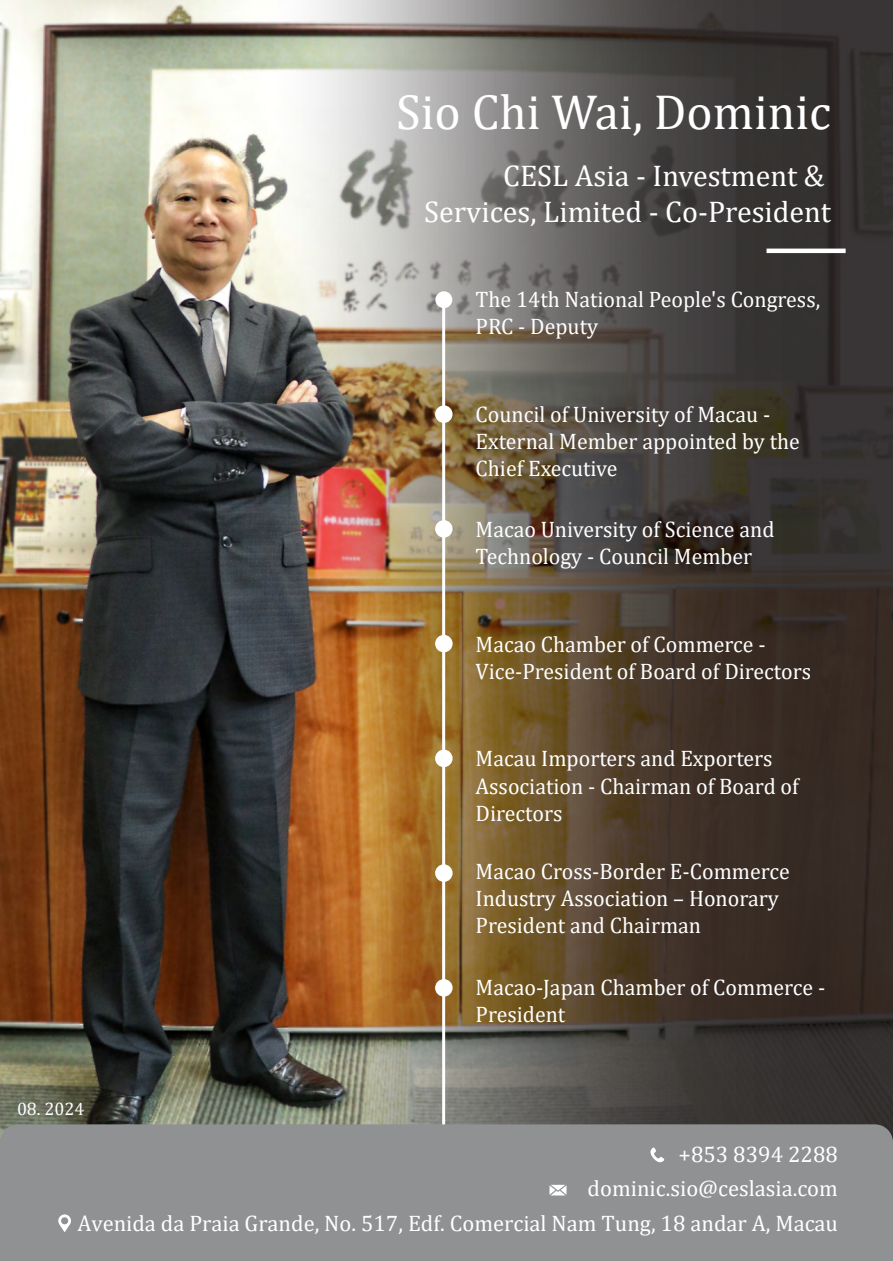
<style>
.page{position:relative;width:893px;height:1261px;background:#fff}
.page>*{position:absolute;margin:0;border:0;box-sizing:border-box;transform-origin:0 0}
.t1{font:49.5px "Cambria";color:#fff}
.t2{font:30px/36px "Cambria";color:#fff;text-align:right}
.t3{font:22.5px/27px "Cambria";color:#fff}
.t4{font:18px "Cambria";color:#fff}
</style>
<div class="page">
<img style="left:0;top:0;width:278px;height:1124px">
<img style="left:278px;top:0;width:615px;height:1124px">
<hr style="left:442px;top:300px;width:3px;height:836px;background:#fff">
<div style="left:766px;top:248px;width:80px;height:5px;background:#fff"></div>
<div style="left:0;top:1124px;width:893px;height:136px;background:#909193"></div>
<svg style="left:58px;top:1214px;width:13px;height:17px"></svg>
<svg style="left:549px;top:1184px;width:17px;height:11px"></svg>
<svg style="left:650px;top:1147px;width:14px;height:15px"></svg>
<div style="left:435px;top:405px;width:18px;height:18px;background:#fff;border-radius:50%"></div>
<div style="left:435px;top:520px;width:18px;height:17px;background:#fff;border-radius:50%"></div>
<div style="left:435px;top:634px;width:18px;height:18px;background:#fff;border-radius:50%"></div>
<div style="left:435px;top:749px;width:18px;height:18px;background:#fff;border-radius:50%"></div>
<div style="left:435px;top:864px;width:18px;height:17px;background:#fff;border-radius:50%"></div>
<div style="left:435px;top:978px;width:18px;height:18px;background:#fff;border-radius:50%"></div>
<div style="left:435px;top:291px;width:17px;height:17px;background:#fff;border-radius:50%"></div>
<h1 class="t1" style="left:396px;top:83px;width:436px">Sio Chi Wai, Dominic</h1>
<h2 class="t2" style="left:424px;top:158px;width:408px">CESL Asia - Investment &amp;<br>Services, Limited - Co-President</h2>
<h2 class="t2" style="left:457px;top:183px;width:396px">Services Limited – Co-President</h2>
<p class="t3" style="left:476px;top:286px;width:346px">The 14th National People's Congress,<br>PRC - Deputy</p>
<p class="t3" style="left:476px;top:400px;width:326px">Council of University of Macau -<br>External Member appointed by the<br>Chief Executive</p>
<p class="t3" style="left:476px;top:515px;width:300px">Macao University of Science and<br>Technology - Council Member</p>
<p class="t3" style="left:476px;top:630px;width:337px">Macao Chamber of Commerce -<br>Vice-President of Board of Directors</p>
<p class="t3" style="left:476px;top:745px;width:325px">Macau Importers and Exporters<br>Association - Chairman of Board of<br>Directors</p>
<p class="t3" style="left:476px;top:857px;width:316px">Macao Cross-Border E-Commerce<br>Industry Association – Honorary<br>President and Chairman</p>
<p class="t4" style="left:17px;top:1097px;width:69px">08. 2024</p>
<p class="t3" style="left:476px;top:973px;width:351px">Macao-Japan Chamber of Commerce -<br>President</p>
<p class="t3" style="left:77px;top:1136px;width:762px;line-height:34.5px;text-align:right">+853 8394 2288<br>dominic.sio@ceslasia.com<br>Avenida da Praia Grande, No. 517, Edf. Comercial Nam Tung, 18 andar A, Macau</p>
</div>
